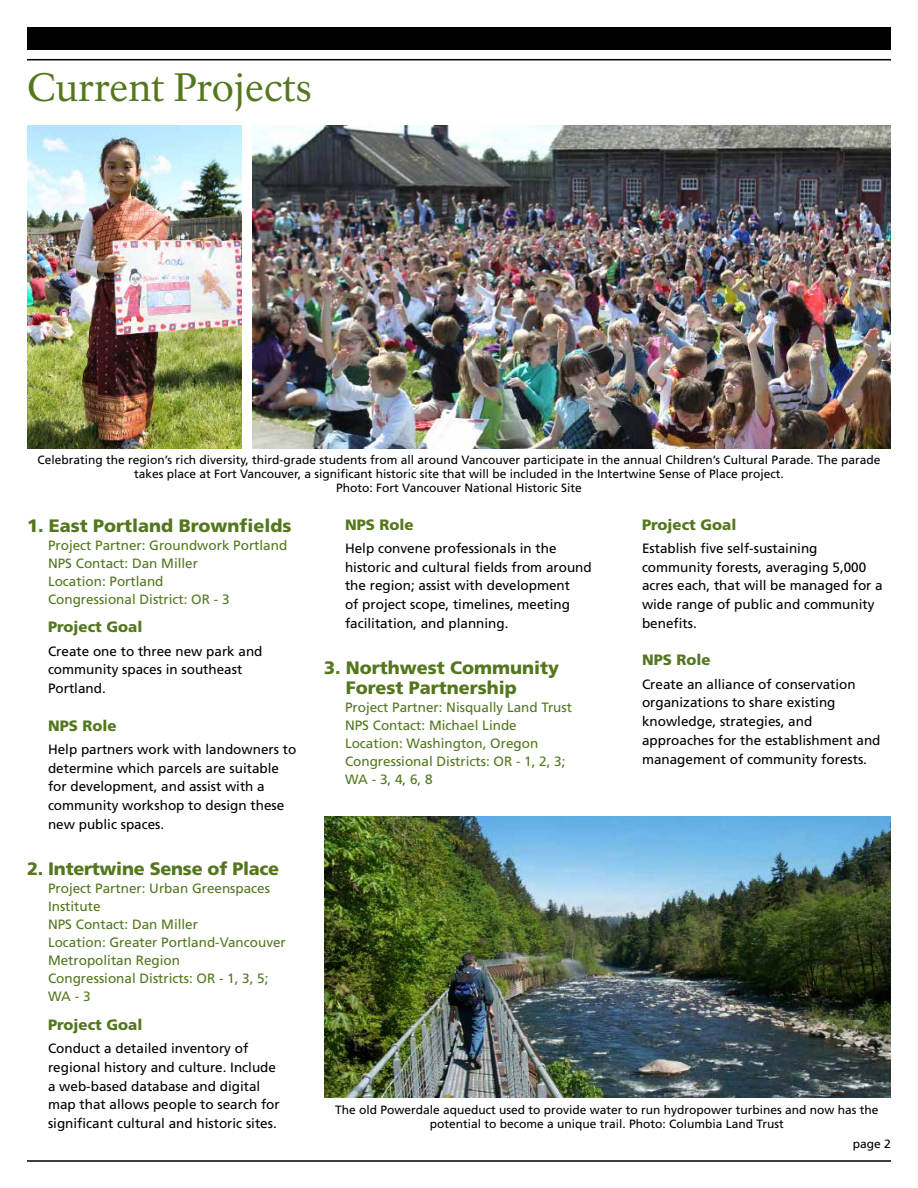
<style>
.page{position:relative;width:918px;height:1188px;background:#fff}
.page>*{position:absolute;margin:0;border:0;box-sizing:border-box;transform-origin:0 0}
.t1{font:39px "NPS Rawlinson OT";color:#54771e}
.t2{font:900 18px/19.5px "Frutiger LT Std";color:#54771e}
.t3{font:900 15px "Frutiger LT Std";color:#54771e}
.t4{font:13.5px/18.8px "Frutiger LT Std";color:#000}
.t5{font:13.5px/18px "Frutiger LT Std";color:#54771e}
.t6{font:12px/14.4px "Frutiger LT Std";color:#000;text-align:center}
</style>
<div class="page">
<div style="left:27px;top:27px;width:864px;height:23px;background:#000"></div>
<hr style="left:27px;top:59px;width:864px;height:1px;background:#000">
<hr style="left:27px;top:1160px;width:864px;height:2px;background:#000">
<img style="left:252px;top:126px;width:639px;height:322px">
<img style="left:325px;top:816px;width:566px;height:281px">
<img style="left:27px;top:126px;width:215px;height:322px">
<h1 class="t1" style="left:27px;top:64px;width:286px">Current Projects</h1>
<p class="t6" style="left:38px;top:452px;width:844px">Celebrating the region’s rich diversity, third-grade students from all around Vancouver participate in the annual Children’s Cultural Parade. The parade takes place at Fort Vancouver, a significant historic site that will be included in the Intertwine Sense of Place project.<br>Photo: Fort Vancouver National Historic Site</p>
<h2 class="t2" style="left:27px;top:516px;width:266px">1. East Portland Brownfields</h2>
<p class="t5" style="left:48px;top:536px;width:241px">Project Partner: Groundwork Portland<br>NPS Contact: Dan Miller<br>Location: Portland<br>Congressional District: OR - 3</p>
<p class="t3" style="left:48px;top:618px;width:96px">Project Goal</p>
<p class="t4" style="left:48px;top:642px;width:216px">Create one to three new park and community spaces in southeast<br>Portland.</p>
<p class="t3" style="left:48px;top:716px;width:70px">NPS Role</p>
<p class="t4" style="left:48px;top:740px;width:250px">Help partners work with landowners to determine which parcels are suitable for development, and assist with a community workshop to design these new public spaces.</p>
<h2 class="t2" style="left:27px;top:859px;width:254px">2. Intertwine Sense of Place</h2>
<p class="t5" style="left:48px;top:880px;width:239px">Project Partner: Urban Greenspaces<br>Institute<br>NPS Contact: Dan Miller<br>Location: Greater Portland-Vancouver<br>Metropolitan Region<br>Congressional Districts: OR - 1, 3, 5;<br>WA - 3</p>
<p class="t3" style="left:48px;top:1016px;width:96px">Project Goal</p>
<p class="t4" style="left:48px;top:1039px;width:233px">Conduct a detailed inventory of regional history and culture. Include a web-based database and digital map that allows people to search for significant cultural and historic sites.</p>
<p class="t3" style="left:345px;top:515px;width:70px">NPS Role</p>
<p class="t4" style="left:345px;top:539px;width:248px">Help convene professionals in the historic and cultural fields from around the region; assist with development<br>of project scope, timelines, meeting facilitation, and planning.</p>
<h2 class="t2" style="left:346px;top:658px;width:215px;text-indent:-22px">3. Northwest Community<br>Forest Partnership</h2>
<p class="t5" style="left:345px;top:698px;width:229px">Project Partner: Nisqually Land Trust<br>NPS Contact: Michael Linde<br>Location: Washington, Oregon<br>Congressional Districts: OR - 1, 2, 3;<br>WA - 3, 4, 6, 8</p>
<p class="t3" style="left:642px;top:515px;width:96px">Project Goal</p>
<p class="t4" style="left:642px;top:539px;width:242px">Establish five self-sustaining community forests, averaging 5,000 acres each, that will be managed for a wide range of public and community benefits.</p>
<p class="t3" style="left:642px;top:651px;width:70px">NPS Role</p>
<p class="t4" style="left:642px;top:675px;width:240px">Create an alliance of conservation organizations to share existing knowledge, strategies, and approaches for the establishment and management of community forests.</p>
<p class="t6" style="left:335px;top:1103px;width:545px">The old Powerdale aqueduct used to provide water to run hydropower turbines and now has the potential to become a unique trail. Photo: Columbia Land Trust</p>
<p class="t6" style="left:853px;top:1137px;width:40px">page 2</p>
</div>
